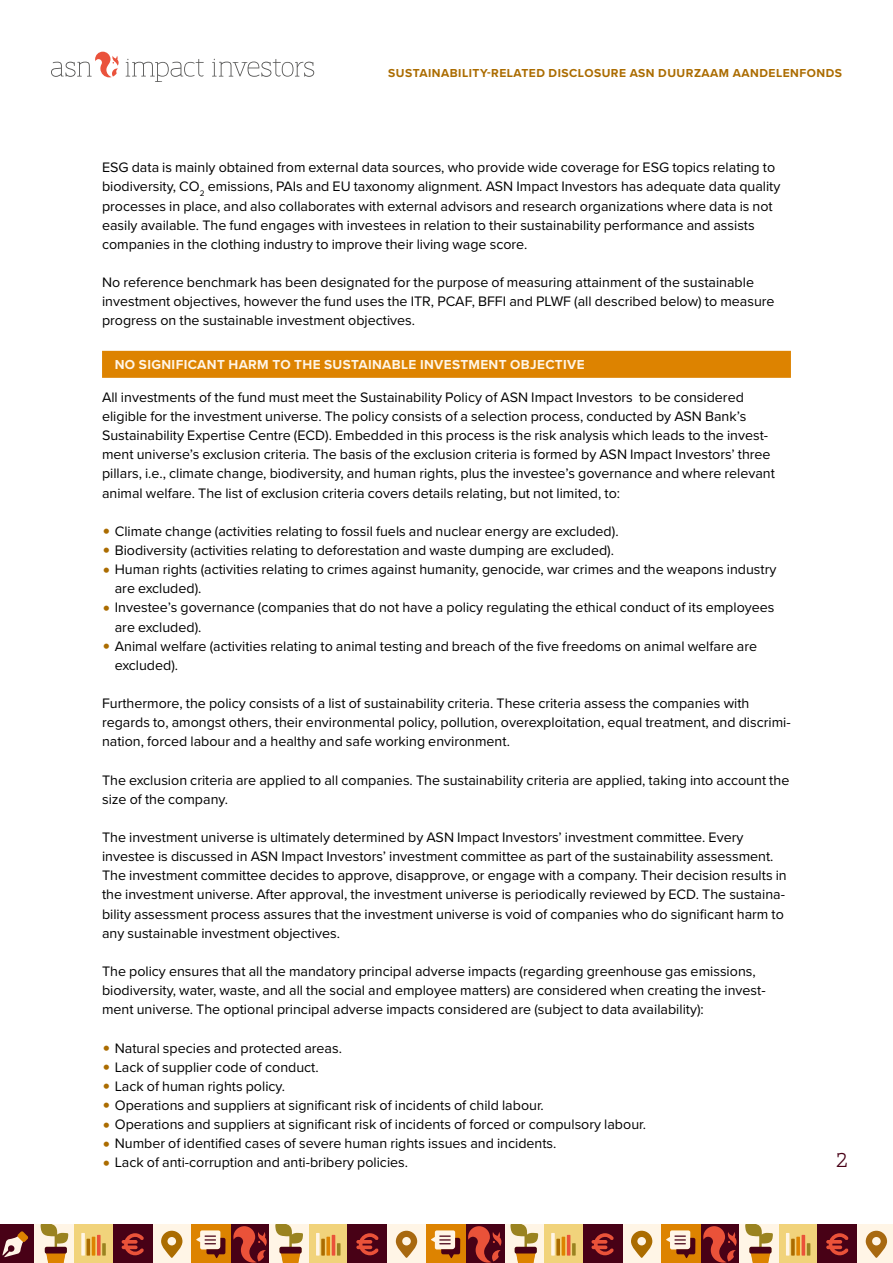
<style>
.page{position:relative;width:893px;height:1263px;background:#fff}
.page>*{position:absolute;margin:0;border:0;box-sizing:border-box;transform-origin:0 0}
.t1{font:600 21px "ASN Bank Slab";color:#480116}
.t2{font:14.25px/19.2px "Proxima Nova";color:#000}
.t3{font:700 13.5px "Proxima Nova";letter-spacing:.025em;color:#fff5e6}
.t4{font:700 12px "Proxima Nova";letter-spacing:.04em;color:#ab6c00}
.s1{font-size:24px;color:#ab6c00}
</style>
<div class="page">
<div style="left:700px;top:1225px;width:39px;height:38px;background:#480116"></div>
<svg style="left:703px;top:1226px;width:34px;height:37px"></svg>
<div style="left:466px;top:1225px;width:39px;height:38px;background:#480116"></div>
<div style="left:544px;top:1225px;width:39px;height:38px;background:#f1d37b"></div>
<svg style="left:551px;top:1233px;width:4px;height:22px"></svg>
<svg style="left:556px;top:1239px;width:4px;height:16px"></svg>
<hr style="left:562px;top:1237px;width:3px;height:18px;background:#dd8300">
<hr style="left:567px;top:1235px;width:3px;height:20px;background:#ea5239">
<svg style="left:572px;top:1243px;width:4px;height:12px"></svg>
<div style="left:622px;top:1225px;width:39px;height:38px;background:#fff5e6"></div>
<svg style="left:631px;top:1231px;width:21px;height:27px"></svg>
<div style="left:505px;top:1225px;width:39px;height:38px;background:#fff5e6"></div>
<svg style="left:510px;top:1225px;width:28px;height:38px"></svg>
<div style="left:583px;top:1225px;width:39px;height:38px;background:#480116"></div>
<svg style="left:591px;top:1233px;width:23px;height:22px"></svg>
<div style="left:661px;top:1225px;width:39px;height:38px;background:#dd8300"></div>
<svg style="left:666px;top:1230px;width:29px;height:28px"></svg>
<div style="left:779px;top:1225px;width:39px;height:38px;background:#f1d37b"></div>
<hr style="left:786px;top:1233px;width:3px;height:22px;background:#fff5e6">
<svg style="left:791px;top:1239px;width:4px;height:16px"></svg>
<svg style="left:796px;top:1237px;width:4px;height:18px"></svg>
<hr style="left:802px;top:1235px;width:3px;height:20px;background:#ea5239">
<svg style="left:807px;top:1243px;width:3px;height:12px"></svg>
<div style="left:857px;top:1225px;width:36px;height:38px;background:#fff5e6"></div>
<svg style="left:866px;top:1231px;width:21px;height:27px"></svg>
<div style="left:739px;top:1225px;width:40px;height:38px;background:#fff5e6"></div>
<svg style="left:745px;top:1225px;width:28px;height:38px"></svg>
<div style="left:818px;top:1225px;width:39px;height:38px;background:#480116"></div>
<svg style="left:826px;top:1233px;width:22px;height:22px"></svg>
<svg style="left:212px;top:59px;width:102px;height:18px"></svg>
<svg style="left:51px;top:52px;width:68px;height:25px"></svg>
<svg style="left:126px;top:59px;width:78px;height:23px"></svg>
<div style="left:230px;top:1225px;width:40px;height:38px;background:#480116"></div>
<svg style="left:233px;top:1226px;width:34px;height:37px"></svg>
<div style="left:0;top:1225px;width:35px;height:38px;background:#480116"></div>
<svg style="left:2px;top:1231px;width:26px;height:26px"></svg>
<div style="left:74px;top:1225px;width:39px;height:38px;background:#f1d37b"></div>
<svg style="left:81px;top:1233px;width:4px;height:22px"></svg>
<hr style="left:87px;top:1239px;width:3px;height:16px;background:#ab6c00">
<hr style="left:92px;top:1237px;width:3px;height:18px;background:#dd8300">
<svg style="left:97px;top:1235px;width:4px;height:20px"></svg>
<svg style="left:102px;top:1243px;width:4px;height:12px"></svg>
<div style="left:152px;top:1225px;width:39px;height:38px;background:#fff5e6"></div>
<svg style="left:161px;top:1231px;width:21px;height:27px"></svg>
<div style="left:35px;top:1225px;width:39px;height:38px;background:#fff5e6"></div>
<svg style="left:41px;top:1225px;width:27px;height:38px"></svg>
<div style="left:113px;top:1225px;width:39px;height:38px;background:#480116"></div>
<svg style="left:122px;top:1233px;width:22px;height:22px"></svg>
<div style="left:191px;top:1225px;width:39px;height:38px;background:#dd8300"></div>
<svg style="left:196px;top:1230px;width:29px;height:28px"></svg>
<div style="left:465px;top:1225px;width:39px;height:38px;background:#480116"></div>
<svg style="left:468px;top:1226px;width:33px;height:37px"></svg>
<div style="left:309px;top:1225px;width:39px;height:38px;background:#f1d37b"></div>
<svg style="left:316px;top:1233px;width:4px;height:22px"></svg>
<svg style="left:321px;top:1239px;width:4px;height:16px"></svg>
<svg style="left:326px;top:1237px;width:4px;height:18px"></svg>
<hr style="left:332px;top:1235px;width:3px;height:20px;background:#ea5239">
<svg style="left:337px;top:1243px;width:3px;height:12px"></svg>
<div style="left:387px;top:1225px;width:39px;height:38px;background:#fff5e6"></div>
<svg style="left:396px;top:1231px;width:21px;height:27px"></svg>
<div style="left:270px;top:1225px;width:39px;height:38px;background:#fff5e6"></div>
<svg style="left:275px;top:1225px;width:28px;height:38px"></svg>
<div style="left:348px;top:1225px;width:39px;height:38px;background:#480116"></div>
<svg style="left:356px;top:1233px;width:23px;height:22px"></svg>
<div style="left:426px;top:1225px;width:39px;height:38px;background:#dd8300"></div>
<svg style="left:431px;top:1230px;width:29px;height:28px"></svg>
<div style="left:102px;top:351px;width:689px;height:27px;background:#dd8300"></div>
<p class="t4" style="left:388px;top:64px;width:455px">SUSTAINABILITY-RELATED DISCLOSURE ASN DUURZAAM AANDELENFONDS</p>
<p class="t2" style="left:102px;top:157px;width:680px">ESG data is mainly obtained from external data sources, who provide wide coverage for ESG topics relating to biodiversity, CO<sub>2</sub> emissions, PAIs and EU taxonomy alignment. ASN Impact Investors has adequate data quality processes in place, and also collaborates with external advisors and research organizations where data is not easily available. The fund engages with investees in relation to their sustainability performance and assists companies in the clothing industry to improve their living wage score.</p>
<p class="t2" style="left:102px;top:272px;width:674px">No reference benchmark has been designated for the purpose of measuring attainment of the sustainable investment objectives, however the fund uses the ITR, PCAF, BFFI and PLWF (all described below) to measure progress on the sustainable investment objectives.</p>
<p class="t3" style="left:115px;top:355px;width:471px">NO SIGNIFICANT HARM TO THE SUSTAINABLE INVESTMENT OBJECTIVE</p>
<p class="t2" style="left:102px;top:387px;width:674px">All investments of the fund must meet the Sustainability Policy of ASN Impact Investors to be considered eligible for the investment universe. The policy consists of a selection process, conducted by ASN Bank’s Sustainability Expertise Centre (ECD). Embedded in this process is the risk analysis which leads to the invest&shy;ment universe’s exclusion criteria. The basis of the exclusion criteria is formed by ASN Impact Investors’ three pillars, i.e., climate change, biodiversity, and human rights, plus the investee’s governance and where relevant animal welfare. The list of exclusion criteria covers details relating, but not limited, to:</p>
<p class="t2" style="left:102px;top:521px;width:518px"><span class="s1">•</span> Climate change (activities relating to fossil fuels and nuclear energy are excluded).</p>
<p class="t2" style="left:102px;top:540px;width:514px"><span class="s1">•</span> Biodiversity (activities relating to deforestation and waste dumping are excluded).</p>
<p class="t2" style="left:115px;top:559px;width:663px;text-indent:-13px"><span class="s1">•</span> Human rights (activities relating to crimes against humanity, genocide, war crimes and the weapons industry are excluded).</p>
<p class="t2" style="left:115px;top:597px;width:661px;text-indent:-13px"><span class="s1">•</span> Investee’s governance (companies that do not have a policy regulating the ethical conduct of its employees are excluded).</p>
<p class="t2" style="left:115px;top:636px;width:644px;text-indent:-13px"><span class="s1">•</span> Animal welfare (activities relating to animal testing and breach of the five freedoms on animal welfare are excluded).</p>
<p class="t2" style="left:102px;top:693px;width:690px">Furthermore, the policy consists of a list of sustainability criteria. These criteria assess the companies with regards to, amongst others, their environmental policy, pollution, overexploitation, equal treatment, and discrimi&shy;nation, forced labour and a healthy and safe working environment.</p>
<p class="t2" style="left:102px;top:770px;width:689px">The exclusion criteria are applied to all companies. The sustainability criteria are applied, taking into account the size of the company.</p>
<p class="t2" style="left:102px;top:827px;width:686px">The investment universe is ultimately determined by ASN Impact Investors’ investment committee. Every investee is discussed in ASN Impact Investors’ investment committee as part of the sustainability assessment.<br>The investment committee decides to approve, disapprove, or engage with a company. Their decision results in the investment universe. After approval, the investment universe is periodically reviewed by ECD. The sustaina&shy;bility assessment process assures that the investment universe is void of companies who do significant harm to any sustainable investment objectives.</p>
<p class="t2" style="left:102px;top:961px;width:665px">The policy ensures that all the mandatory principal adverse impacts (regarding greenhouse gas emissions, biodiversity, water, waste, and all the social and employee matters) are considered when creating the invest&shy;ment universe. The optional principal adverse impacts considered are (subject to data availability):</p>
<p class="t2" style="left:102px;top:1037px;width:241px"><span class="s1">•</span> Natural species and protected areas.</p>
<p class="t2" style="left:102px;top:1057px;width:218px"><span class="s1">•</span> Lack of supplier code of conduct.</p>
<p class="t2" style="left:102px;top:1076px;width:184px"><span class="s1">•</span> Lack of human rights policy.</p>
<p class="t2" style="left:102px;top:1095px;width:443px"><span class="s1">•</span> Operations and suppliers at significant risk of incidents of child labour.</p>
<p class="t2" style="left:102px;top:1114px;width:545px"><span class="s1">•</span> Operations and suppliers at significant risk of incidents of forced or compulsory labour.</p>
<p class="t2" style="left:102px;top:1133px;width:456px"><span class="s1">•</span> Number of identified cases of severe human rights issues and incidents.</p>
<p class="t2" style="left:102px;top:1152px;width:308px"><span class="s1">•</span> Lack of anti-corruption and anti-bribery policies.</p>
<h1 class="t1" style="left:836px;top:1145px;width:13px">2</h1>
</div>
